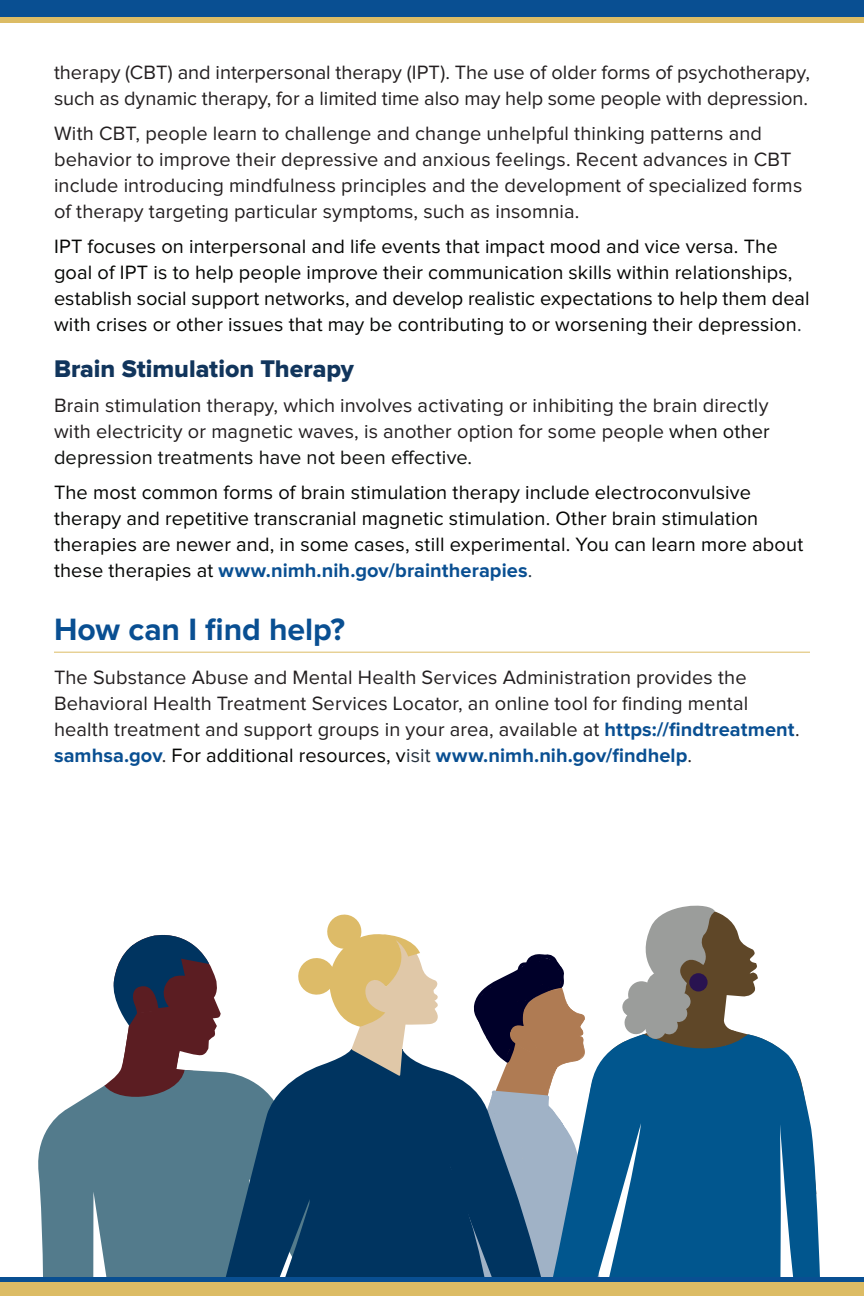
<style>
.page{position:relative;width:864px;height:1296px;background:#fff}
.page>*{position:absolute;margin:0;border:0;box-sizing:border-box;transform-origin:0 0}
.t1{font:700 32px "Proxima Nova";letter-spacing:-.005em;color:#094f92}
.t2{font:25px "Proxima Nova Extrabld";letter-spacing:-.005em;color:#11355c}
.t3{font:20px/26px "Proxima Nova";letter-spacing:.005em;color:#231f20}
.t4{font:20px/26px "Proxima Nova";letter-spacing:.005em;color:#040503}
.s1{color:#26323f}
.s2{color:#0e100e}
.s3{font-weight:700;color:#094f92}
.s4{color:#040503}
</style>
<div class="page">
<svg style="left:113px;top:935px;width:108px;height:135px"></svg>
<svg style="left:38px;top:1070px;width:156px;height:207px;background:#698695"></svg>
<svg style="left:194px;top:1049px;width:102px;height:228px;fill:#537b8c"></svg>
<svg style="left:240px;top:1118px;width:220px;height:159px;background:#0a3c65"></svg>
<svg style="left:296px;top:914px;width:155px;height:341px"></svg>
<svg style="left:460px;top:905px;width:356px;height:372px"></svg>
<hr style="left:54px;top:652px;width:756px;height:1px;background:#dcbc65">
<div style="left:0;top:1277px;width:864px;height:5px;background:#094f92"></div>
<div style="left:0;top:1282px;width:864px;height:14px;background:#dcbc65"></div>
<div style="left:0;top:0;width:864px;height:20px;background:#094f92"></div>
<div style="left:0;top:18px;width:864px;height:5px;background:#dcbc65"></div>
<p class="t3" style="left:54px;top:60px;width:758px">therapy (CBT) and interpersonal therapy (IPT). The use of older forms of psychotherapy, such as dynamic therapy, for a limited time also may help some people with depression.</p>
<p class="t3" style="left:54px;top:121px;width:750px">With CBT, people learn to challenge and change unhelpful thinking patterns and behavior to improve their depressive and anxious feelings. Recent advances in CBT include introducing mindfulness principles and the development of specialized forms of therapy targeting particular symptoms, such as insomnia.</p>
<p class="t4" style="left:54px;top:234px;width:757px">IPT focuses on interpersonal and life events that impact mood and vice versa. The goal of IPT is to help people improve their communication skills within relationships, establish social support networks, and develop realistic expectations to help them deal with crises or other issues that may be contributing to or worsening their depression<span class="s1">.</span></p>
<h3 class="t2" style="left:54px;top:357px;width:301px">Brain Stimulation Therapy</h3>
<p class="t3" style="left:54px;top:393px;width:717px;text-align:justify">Brain stimulation therapy, which involves activating or inhibiting the brain directly with electricity or magnetic waves, is another option for some people <span class="s2">when other depression treatments have not been effective.</span></p>
<p class="t4" style="left:54px;top:480px;width:751px">The most common forms of brain stimulation therapy include electroconvulsive therapy and repetitive transcranial magnetic stimulation. Other brain stimulation therapies are newer and, in some cases, still experimental. You can learn more about these therapies at <span class="s3">www.nimh.nih.gov/braintherapies</span><span class="s1">.</span></p>
<h2 class="t1" style="left:54px;top:615px;width:292px">How can I find help?</h2>
<p class="t3" style="left:54px;top:665px;width:747px">The Substance Abuse and Mental Health Services Administration provides the Behavioral Health Treatment Services Locator, an online tool for finding mental health treatment and support groups in your area, available at <span class="s3">https://findtreatment</span>. <span class="s3">samhsa.gov</span>. <span class="s4">For additional resources, v</span><span class="s1">isit</span> <span class="s3">www.nimh.nih.gov/findhelp</span>.</p>
</div>
